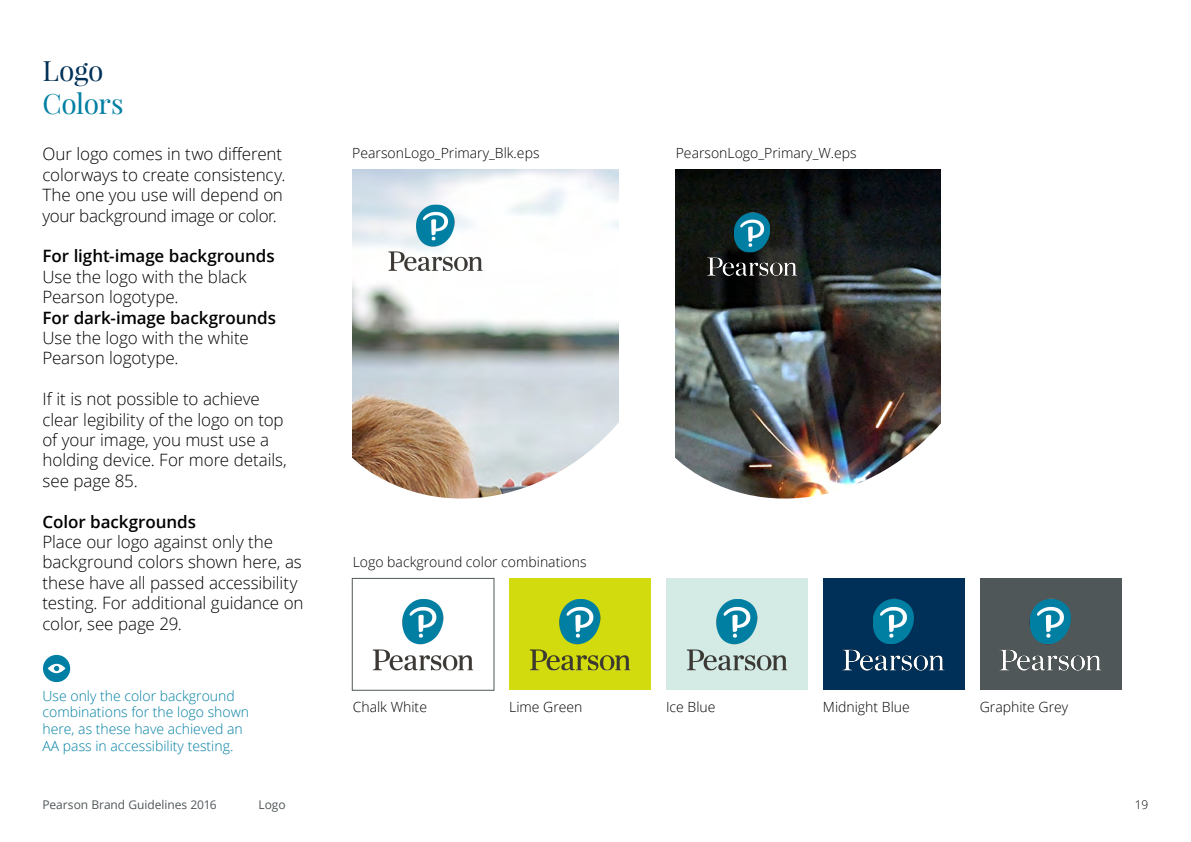
<style>
.page{position:relative;width:1191px;height:842px;background:#fff}
.page>*{position:absolute;margin:0;border:0;box-sizing:border-box;transform-origin:0 0}
.t1{font:28px "Playfair Display";letter-spacing:-.02em;color:#007fa3}
.t2{font:28px "Playfair Display";color:#003057}
.t3{font:300 17px/20.4px "Open Sans";letter-spacing:-.005em;color:#000}
.t4{font:600 17px "Open Sans";letter-spacing:-.005em;color:#000}
.t5{font:300 14px "Open Sans";color:#000}
.t6{font:300 14px/16.8px "Open Sans";color:#007fa3}
.t7{font:12px "Open Sans";letter-spacing:-.005em;color:#505759}
.t8{font:300 12px "Open Sans";color:#000}
</style>
<div class="page">
<svg style="left:353px;top:169px;width:265px;height:211px"></svg>
<img style="left:369px;top:186px;width:132px;height:104px">
<svg style="left:352px;top:380px;width:267px;height:119px"></svg>
<img style="left:675px;top:169px;width:265px;height:211px">
<img style="left:689px;top:194px;width:114px;height:99px">
<img style="left:675px;top:380px;width:266px;height:119px">
<img style="left:372px;top:599px;width:102px;height:72px">
<div style="left:352px;top:578px;width:142px;height:112px;border:1px solid #505759"></div>
<img style="left:823px;top:578px;width:141px;height:112px">
<img style="left:980px;top:578px;width:141px;height:112px">
<img style="left:509px;top:578px;width:142px;height:112px">
<img style="left:666px;top:578px;width:141px;height:112px">
<div style="left:43px;top:655px;width:27px;height:27px;background:#007fa4;border-radius:50%"></div>
<svg style="left:48px;top:664px;width:17px;height:9px"></svg>
<h1 class="t2" style="left:43px;top:53px;width:63px">Logo</h1>
<h1 class="t1" style="left:43px;top:86px;width:82px">Colors</h1>
<p class="t3" style="left:43px;top:144px;width:244px">Our logo comes in two different colorways to create consistency.<br>The one you use will depend on your background image or color.</p>
<p class="t4" style="left:43px;top:245px;width:234px">For light-image backgrounds</p>
<p class="t3" style="left:43px;top:266px;width:206px">Use the logo with the black<br>Pearson logotype.</p>
<p class="t4" style="left:43px;top:306px;width:235px">For dark-image backgrounds</p>
<p class="t3" style="left:43px;top:327px;width:208px">Use the logo with the white<br>Pearson logotype.</p>
<p class="t3" style="left:43px;top:388px;width:246px">If it is not possible to achieve clear legibility of the logo on top of your image, you must use a holding device. For more details, see page 85.</p>
<p class="t4" style="left:43px;top:510px;width:155px">Color backgrounds</p>
<p class="t3" style="left:43px;top:531px;width:262px">Place our logo against only the background colors shown here, as these have all passed accessibility testing. For additional guidance on color, see page 29.</p>
<p class="t6" style="left:43px;top:687px;width:208px">Use only the color background combinations for the logo shown here, as these have achieved an<br>AA pass in accessibility testing.</p>
<p class="t5" style="left:352px;top:143px;width:189px">PearsonLogo_Primary_Blk.eps</p>
<p class="t5" style="left:676px;top:143px;width:182px">PearsonLogo_Primary_W.eps</p>
<p class="t5" style="left:353px;top:552px;width:235px">Logo background color combinations</p>
<p class="t5" style="left:353px;top:698px;width:76px">Chalk White</p>
<p class="t5" style="left:509px;top:698px;width:75px">Lime Green</p>
<p class="t5" style="left:666px;top:698px;width:51px">Ice Blue</p>
<p class="t5" style="left:823px;top:698px;width:88px">Midnight Blue</p>
<p class="t5" style="left:980px;top:698px;width:90px">Graphite Grey</p>
<p class="t7" style="left:43px;top:796px;width:176px">Pearson Brand Guidelines 2016</p>
<p class="t7" style="left:259px;top:796px;width:29px">Logo</p>
<p class="t8" style="left:1134px;top:796px;width:15px">19</p>
</div>
